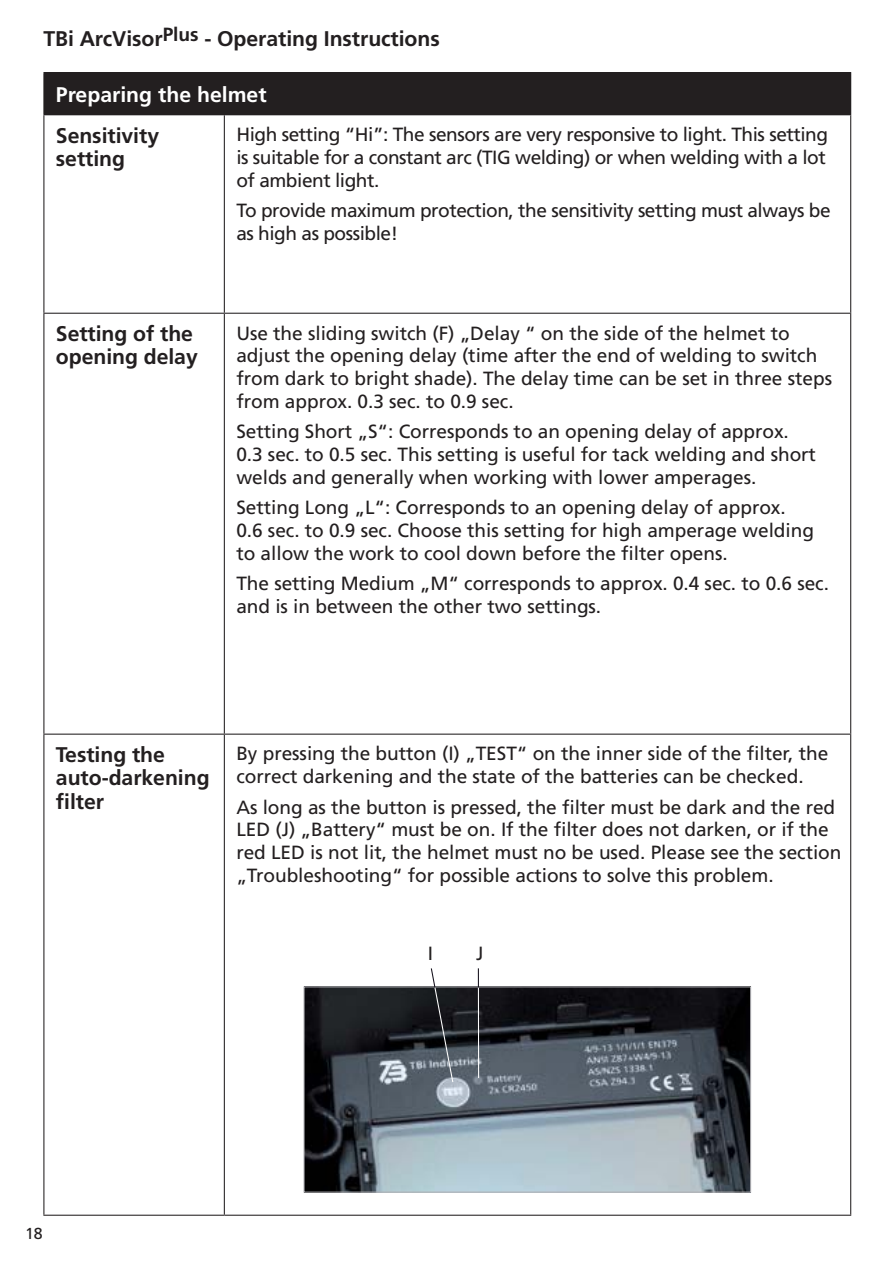
<style>
.page{position:relative;width:893px;height:1263px;background:#fff}
.page>*{position:absolute;margin:0;border:0;box-sizing:border-box;transform-origin:0 0}
.t1{font:700 21.15px/23.4px "Frutiger LT Std";letter-spacing:-.005em;color:#231f20}
.t2{font:700 21.15px "Frutiger LT Std";color:#fff}
.t3{font:19.05px/23px "Frutiger LT Std";letter-spacing:-.005em;color:#231f20}
.t4{font:19.05px/23px "Frutiger LT Std";letter-spacing:-.025em;color:#231f20}
.t5{font:15.9px "Frutiger LT Std";color:#231f20}
</style>
<div class="page">
<div style="left:44px;top:73px;width:807px;height:42px;background:#231f20"></div>
<hr style="left:43px;top:72px;width:181px;height:1px;background:#231f20">
<hr style="left:43px;top:73px;width:1px;height:41px;background:#231f20">
<hr style="left:224px;top:72px;width:627px;height:1px;background:#231f20">
<hr style="left:224px;top:115px;width:1px;height:198px;background:#231f20">
<hr style="left:43px;top:313px;width:181px;height:1px;background:#231f20">
<hr style="left:43px;top:314px;width:1px;height:420px;background:#231f20">
<hr style="left:224px;top:313px;width:627px;height:1px;background:#231f20">
<hr style="left:224px;top:314px;width:1px;height:420px;background:#231f20">
<hr style="left:850px;top:314px;width:1px;height:420px;background:#231f20">
<hr style="left:43px;top:734px;width:181px;height:1px;background:#231f20">
<hr style="left:43px;top:735px;width:1px;height:480px;background:#231f20">
<hr style="left:224px;top:734px;width:627px;height:1px;background:#231f20">
<hr style="left:224px;top:735px;width:1px;height:480px;background:#231f20">
<hr style="left:850px;top:735px;width:1px;height:480px;background:#231f20">
<hr style="left:43px;top:1215px;width:181px;height:1px;background:#231f20">
<hr style="left:224px;top:1215px;width:627px;height:1px;background:#231f20">
<hr style="left:43px;top:114px;width:181px;height:1px;background:#231f20">
<hr style="left:43px;top:115px;width:1px;height:198px;background:#231f20">
<hr style="left:850px;top:115px;width:1px;height:198px;background:#231f20">
<img style="left:305px;top:988px;width:444px;height:203px">
<div style="left:303px;top:986px;width:448px;height:207px;border:1px solid #afafb3"></div>
<hr style="left:478px;top:987px;width:1px;height:91px;background:#fff">
<svg style="left:430px;top:968px;width:24px;height:115px"></svg>
<svg style="left:478px;top:968px;width:1px;height:19px"></svg>
<p class="t1" style="left:43px;top:28px;width:398px">TBi ArcVisor<sup>Plus</sup> - Operating Instructions</p>
<p class="t2" style="left:56px;top:85px;width:212px">Preparing the helmet</p>
<p class="t1" style="left:56px;top:125px;width:105px">Sensitivity setting</p>
<p class="t4" style="left:236px;top:124px;width:593px">High setting “Hi”: The sensors are very responsive to light. This setting is suitable for a constant arc (TIG welding) or when welding with a lot of ambient light.</p>
<p class="t4" style="left:236px;top:200px;width:596px">To provide maximum protection, the sensitivity setting must always be as high as possible!</p>
<p class="t1" style="left:56px;top:323px;width:143px">Setting of the opening delay</p>
<p class="t3" style="left:236px;top:322px;width:597px">Use the sliding switch (F) „Delay “ on the side of the helmet to adjust the opening delay (time after the end of welding to switch from dark to bright shade). The delay time can be set in three steps from approx. 0.3 sec. to 0.9 sec.</p>
<p class="t3" style="left:236px;top:421px;width:581px">Setting Short „S“: Corresponds to an opening delay of approx.<br>0.3 sec. to 0.5 sec. This setting is useful for tack welding and short welds and generally when working with lower amperages.</p>
<p class="t3" style="left:236px;top:497px;width:579px">Setting Long „L“: Corresponds to an opening delay of approx.<br>0.6 sec. to 0.9 sec. Choose this setting for high amperage welding to allow the work to cool down before the filter opens.</p>
<p class="t3" style="left:236px;top:573px;width:594px">The setting Medium „M“ corresponds to approx. 0.4 sec. to 0.6 sec. and is in between the other two settings.</p>
<p class="t1" style="left:56px;top:744px;width:155px">Testing the auto-darkening filter</p>
<p class="t3" style="left:236px;top:743px;width:593px">By pressing the button (I) „TEST“ on the inner side of the filter, the correct darkening and the state of the batteries can be checked.</p>
<p class="t3" style="left:236px;top:796px;width:607px">As long as the button is pressed, the filter must be dark and the red LED (J) „Battery“ must be on. If the filter does not darken, or if the red LED is not lit, the helmet must no be used. Please see the section „Troubleshooting“ for possible actions to solve this problem.</p>
<p class="t5" style="left:25px;top:1226px;width:19px">18</p>
<p class="t3" style="left:428px;top:942px;width:7px">I</p>
<p class="t3" style="left:476px;top:942px;width:9px">J</p>
</div>
